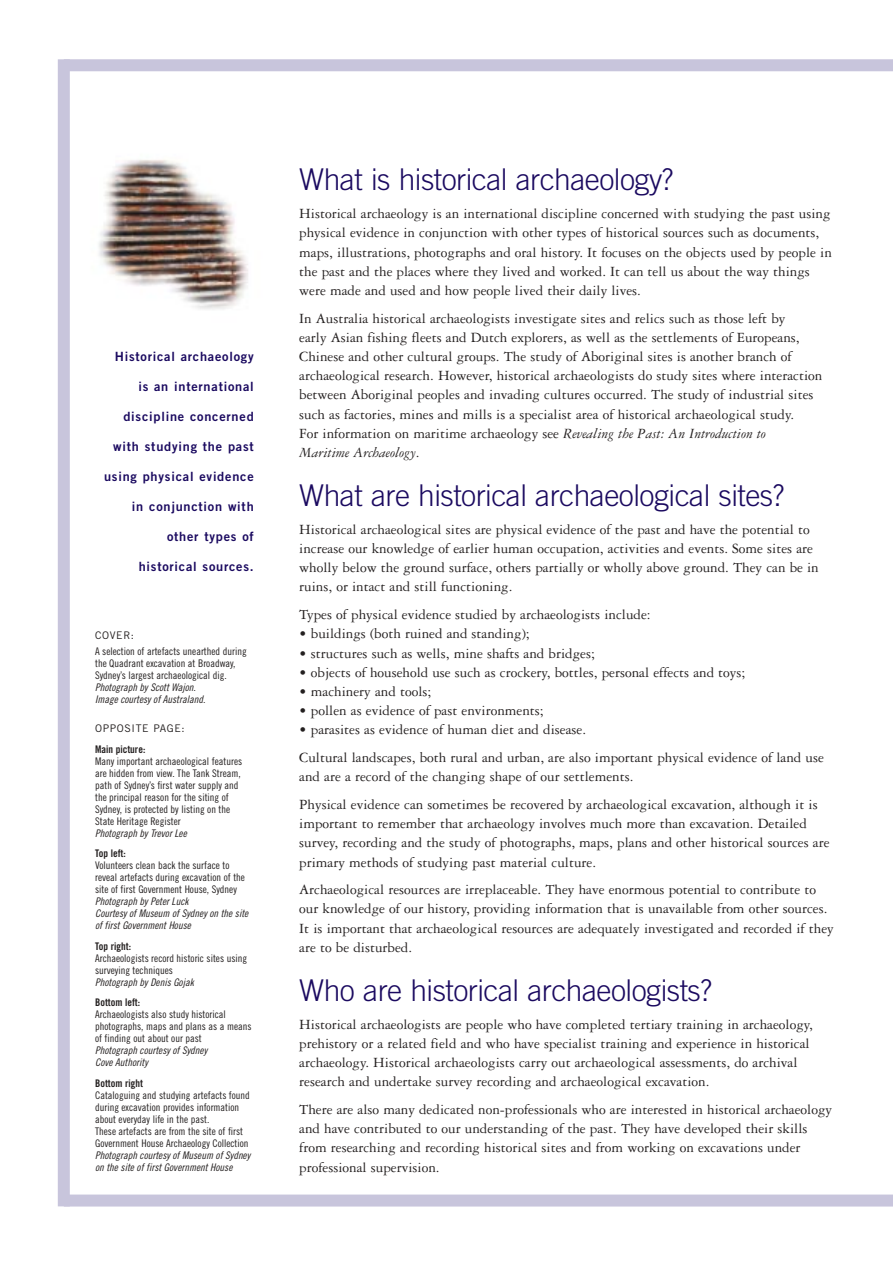
<style>
.page{position:relative;width:893px;height:1263px;background:#fff}
.page>*{position:absolute;margin:0;border:0;box-sizing:border-box;transform-origin:0 0}
.t1{font:300 30px "Trade Gothic";letter-spacing:-.015em;color:#1b0a60}
.t2{font:15px/19.2px "Garamond Three";color:#231f1f}
.t3{font:12.75px "Trade Gothic Bold Two";letter-spacing:.06em;color:#1b0a60}
.t4{font:10.5px/12px "Trade Gothic Cond Eighteen";color:#231f1f}
.t5{font:10.5px/12px "Trade Gothic Cond Eighteen Obl";color:#231f1f}
.t6{font:10.5px "Trade Gothic Bold Cond Twenty";color:#231f1f}
.t7{font:10.5px "Trade Gothic";letter-spacing:.06em;color:#231f1f}
.s1{font-style:italic}
</style>
<div class="page">
<img style="left:99px;top:160px;width:149px;height:150px">
<div style="left:64px;top:1195px;width:828px;height:12px;background:#c8c5dc"></div>
<div style="left:64px;top:59px;width:828px;height:12px;background:#c8c5dc"></div>
<div style="left:58px;top:59px;width:12px;height:1147px;background:#c8c5dc"></div>
<p class="t3" style="left:115px;top:352px;width:140px">Historical archaeology</p>
<p class="t3" style="left:138px;top:382px;width:117px">is an international</p>
<p class="t3" style="left:123px;top:412px;width:132px">discipline concerned</p>
<p class="t3" style="left:113px;top:442px;width:142px">with studying the past</p>
<p class="t3" style="left:104px;top:472px;width:151px">using physical evidence</p>
<p class="t3" style="left:132px;top:502px;width:123px">in conjunction with</p>
<p class="t3" style="left:167px;top:532px;width:88px">other types of</p>
<p class="t3" style="left:139px;top:562px;width:116px">historical sources.</p>
<p class="t7" style="left:95px;top:631px;width:41px">COVER:</p>
<p class="t4" style="left:95px;top:646px;width:153px">A selection of artefacts unearthed during the Quadrant excavation at Broadway,<br>Sydney’s largest archaeological dig.</p>
<p class="t5" style="left:95px;top:682px;width:112px">Photograph by Scott Wajon.<br>Image courtesy of Australand.</p>
<p class="t7" style="left:95px;top:725px;width:91px">OPPOSITE PAGE:</p>
<p class="t6" style="left:95px;top:745px;width:52px">Main picture:</p>
<p class="t4" style="left:95px;top:756px;width:149px">Many important archaeological features are hidden from view. The Tank Stream, path of Sydney’s first water supply and the principal reason for the siting of Sydney, is protected by listing on the State Heritage Register</p>
<p class="t5" style="left:95px;top:828px;width:93px">Photograph by Trevor Lee</p>
<p class="t6" style="left:95px;top:850px;width:32px">Top left:</p>
<p class="t4" style="left:95px;top:860px;width:151px">Volunteers clean back the surface to reveal artefacts during excavation of the site of first Government House, Sydney</p>
<p class="t5" style="left:95px;top:896px;width:155px">Photograph by Peter Luck<br>Courtesy of Museum of Sydney on the site of first Government House</p>
<p class="t6" style="left:95px;top:942px;width:37px">Top right:</p>
<p class="t4" style="left:95px;top:953px;width:153px">Archaeologists record historic sites using surveying techniques</p>
<p class="t5" style="left:95px;top:977px;width:100px">Photograph by Denis Gojak</p>
<p class="t6" style="left:95px;top:999px;width:47px">Bottom left:</p>
<p class="t4" style="left:95px;top:1009px;width:158px">Archaeologists also study historical photographs, maps and plans as a means of finding out about our past</p>
<p class="t5" style="left:95px;top:1045px;width:114px">Photograph courtesy of Sydney<br>Cove Authority</p>
<p class="t6" style="left:95px;top:1079px;width:50px">Bottom right</p>
<p class="t4" style="left:95px;top:1090px;width:156px">Cataloguing and studying artefacts found during excavation provides information about everyday life in the past.<br>These artefacts are from the site of first Government House Archaeology Collection</p>
<p class="t5" style="left:95px;top:1150px;width:157px">Photograph courtesy of Museum of Sydney on the site of first Government House</p>
<h1 class="t1" style="left:299px;top:169px;width:376px">What is historical archaeology?</h1>
<p class="t2" style="left:299px;top:205px;width:534px">Historical archaeology is an international discipline concerned with studying the past using physical evidence in conjunction with other types of historical sources such as documents, maps, illustrations, photographs and oral history. It focuses on the objects used by people in the past and the places where they lived and worked. It can tell us about the way things were made and used and how people lived their daily lives.</p>
<p class="t2" style="left:299px;top:310px;width:524px">In Australia historical archaeologists investigate sites and relics such as those left by<br>early Asian fishing fleets and Dutch explorers, as well as the settlements of Europeans, Chinese and other cultural groups. The study of Aboriginal sites is another branch of archaeological research. However, historical archaeologists do study sites where interaction between Aboriginal peoples and invading cultures occurred. The study of industrial sites such as factories, mines and mills is a specialist area of historical archaeological study.<br>For information on maritime archaeology see <span class="s1">Revealing the Past: An Introduction to<br>Maritime Archaeology</span>.</p>
<h1 class="t1" style="left:299px;top:485px;width:486px">What are historical archaeological sites?</h1>
<p class="t2" style="left:299px;top:521px;width:521px">Historical archaeological sites are physical evidence of the past and have the potential to increase our knowledge of earlier human occupation, activities and events. Some sites are wholly below the ground surface, others partially or wholly above ground. They can be in ruins, or intact and still functioning.</p>
<p class="t2" style="left:299px;top:606px;width:353px">Types of physical evidence studied by archaeologists include:</p>
<p class="t2" style="left:299px;top:626px;width:232px">• buildings (both ruined and standing);</p>
<p class="t2" style="left:299px;top:645px;width:297px">• structures such as wells, mine shafts and bridges;</p>
<p class="t2" style="left:299px;top:664px;width:447px">• objects of household use such as crockery, bottles, personal effects and toys;</p>
<p class="t2" style="left:299px;top:683px;width:133px">• machinery and tools;</p>
<p class="t2" style="left:299px;top:702px;width:246px">• pollen as evidence of past environments;</p>
<p class="t2" style="left:299px;top:717px;width:526px;line-height:27.8px">• parasites as evidence of human diet and disease.<br>Cultural landscapes, both rural and urban, are also important physical evidence of land use</p>
<p class="t2" style="left:299px;top:764px;width:520px;line-height:27.8px">and are a record of the changing shape of our settlements.<br>Physical evidence can sometimes be recovered by archaeological excavation, although it is</p>
<p class="t2" style="left:299px;top:815px;width:531px">important to remember that archaeology involves much more than excavation. Detailed survey, recording and the study of photographs, maps, plans and other historical sources are primary methods of studying past material culture.</p>
<p class="t2" style="left:299px;top:881px;width:536px">Archaeological resources are irreplaceable. They have enormous potential to contribute to our knowledge of our history, providing information that is unavailable from other sources.<br>It is important that archaeological resources are adequately investigated and recorded if they are to be disturbed.</p>
<h1 class="t1" style="left:299px;top:979px;width:414px">Who are historical archaeologists?</h1>
<p class="t2" style="left:299px;top:1016px;width:515px">Historical archaeologists are people who have completed tertiary training in archaeology, prehistory or a related field and who have specialist training and experience in historical archaeology. Historical archaeologists carry out archaeological assessments, do archival research and undertake survey recording and archaeological excavation.</p>
<p class="t2" style="left:299px;top:1101px;width:534px">There are also many dedicated non-professionals who are interested in historical archaeology and have contributed to our understanding of the past. They have developed their skills from researching and recording historical sites and from working on excavations under professional supervision.</p>
</div>
